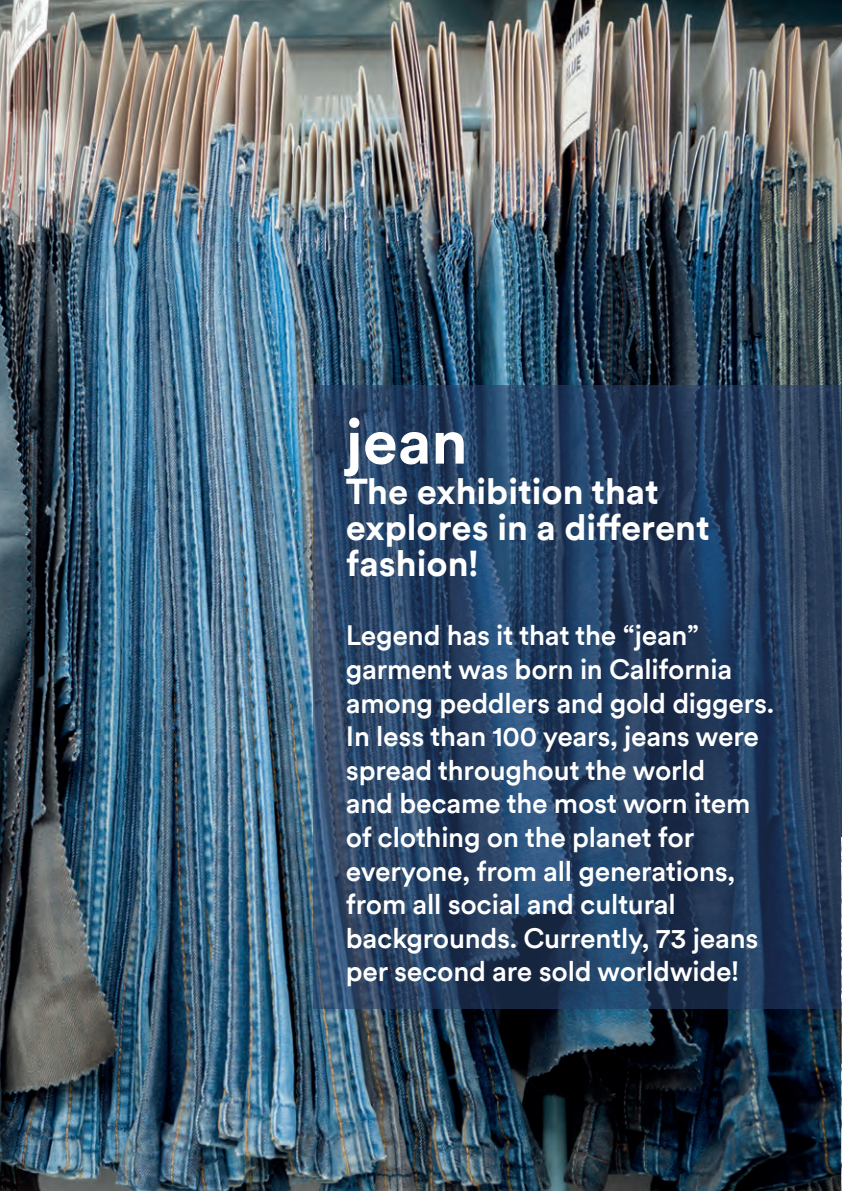
<style>
.page{position:relative;width:842px;height:1191px;background:#fff}
.page>*{position:absolute;margin:0;border:0;box-sizing:border-box;transform-origin:0 0}
.t1{font:700 62.4px "CSI Circular TT";color:#fff}
.t2{font:700 36px/36px "CSI Circular TT";color:#fff}
.t3{font:500 28px/33.6px "CSI Circular TT";letter-spacing:-.01em;color:#fff}
</style>
<div class="page">
<img style="left:0;top:0;width:842px;height:1191px">
<img style="left:841px;top:810px;width:1px;height:381px">
<hr style="left:841px;top:384px;width:1px;height:452px;background:#263e68">
<svg style="left:314px;top:385px;width:527px;height:623px;background:#253f61"></svg>
<h1 class="t1" style="left:346px;top:399px;width:123px">jean</h1>
<p class="t2" style="left:346px;top:471px;width:365px">The exhibition that explores in a different fashion!</p>
<p class="t3" style="left:346px;top:617px;width:430px">Legend has it that the “jean” garment was born in California among peddlers and gold diggers.<br>In less than 100 years, jeans were spread throughout the world<br>and became the most worn item of clothing on the planet for everyone, from all generations, from all social and cultural backgrounds. Currently, 73 jeans per second are sold worldwide!</p>
</div>
